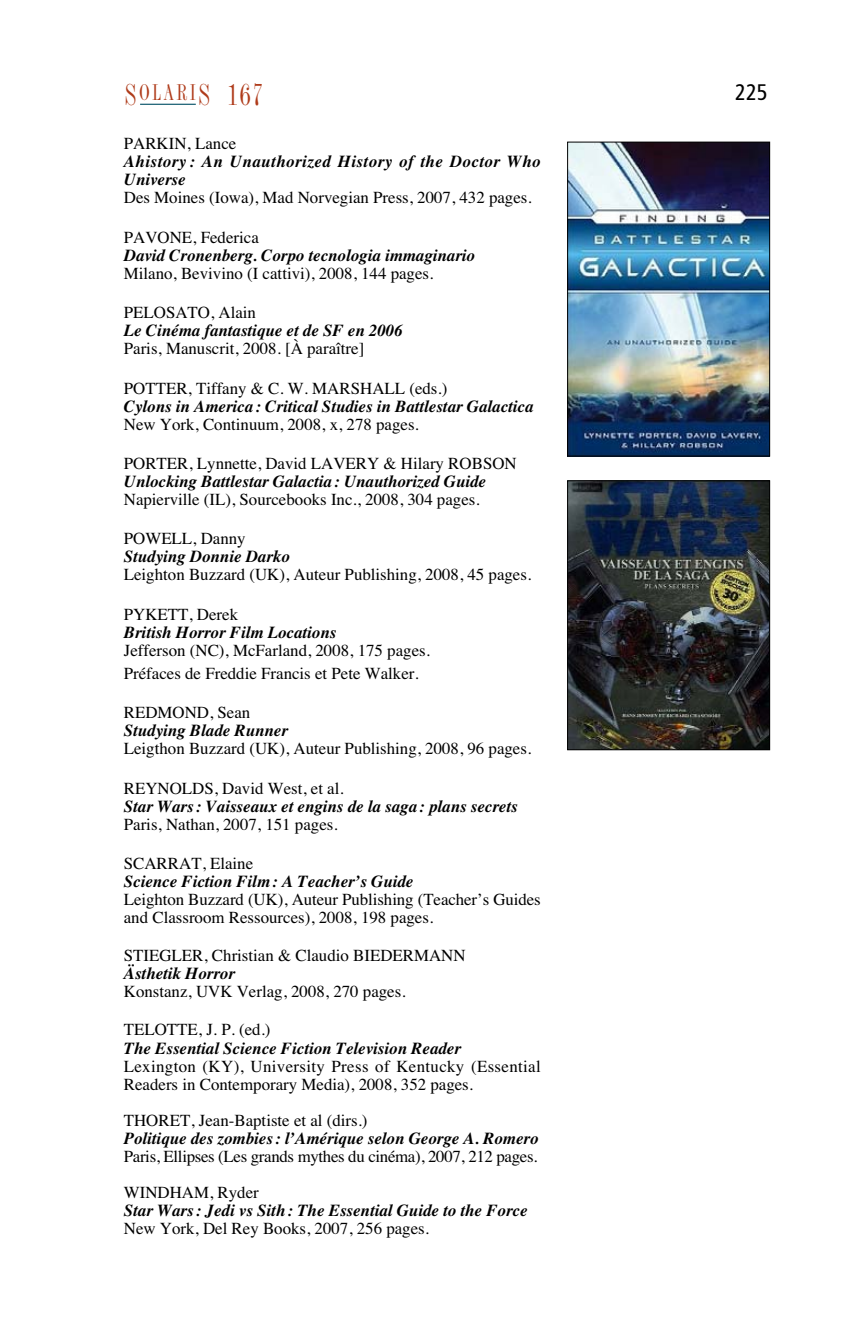
<style>
.page{position:relative;width:851px;height:1337px;background:#fff}
.page>*{position:absolute;margin:0;border:0;box-sizing:border-box;transform-origin:0 0}
.t1{font:31.5px "Fashion Compressed Plain";color:#af3b1a}
.t2{font:condensed 22.5px "Frutiger";color:#000}
.t3{font:16.88px/22.9px "Times";color:#000}
.t4{font:italic 700 16.88px "Times";color:#000}
.t5{font:16.88px/18px "Times";letter-spacing:.02em;color:#000}
.t6{font:16.88px/36px "Times";letter-spacing:-.02em;color:#000}
.t7{font:italic 700 16.88px/18px "Times";letter-spacing:.03em;color:#000}
</style>
<div class="page">
<hr style="left:140px;top:104px;width:56px;height:1px;background:#004e64">
<img style="left:569px;top:144px;width:199px;height:310px">
<div style="left:567px;top:142px;width:203px;height:314px;border:1px solid #000"></div>
<img style="left:569px;top:482px;width:199px;height:266px">
<div style="left:567px;top:480px;width:203px;height:270px;border:1px solid #000"></div>
<h1 class="t1" style="left:125px;top:82px;width:139px">S<sup>OLARI</sup>S 167</h1>
<h2 class="t2" style="left:735px;top:83px;width:34px">225</h2>
<p class="t3" style="left:124px;top:134px;width:114px">PARKIN, Lance</p>
<p class="t7" style="left:124px;top:154px;width:418px">Ahistory : An Unauthorized History of the Doctor Who<br>Universe</p>
<p class="t3" style="left:124px;top:188px;width:409px">Des Moines (Iowa), Mad Norvegian Press, 2007, 432 pages.</p>
<p class="t3" style="left:124px;top:227px;width:136px">PAVONE, Federica</p>
<p class="t4" style="left:124px;top:249px;width:353px">David Cronenberg. Corpo tecnologia immaginario</p>
<p class="t3" style="left:124px;top:263px;width:311px">Milano, Bevivino (I cattivi), 2008, 144 pages.</p>
<p class="t3" style="left:124px;top:303px;width:134px">PELOSATO, Alain</p>
<p class="t4" style="left:124px;top:324px;width:280px">Le Cinéma fantastique et de SF en 2006</p>
<p class="t3" style="left:124px;top:339px;width:242px">Paris, Manuscrit, 2008. [À paraître]</p>
<p class="t3" style="left:124px;top:378px;width:325px">POTTER, Tiffany &amp; C. W. MARSHALL (eds.)</p>
<p class="t4" style="left:124px;top:400px;width:411px">Cylons in America : Critical Studies in Battlestar Galactica</p>
<p class="t3" style="left:124px;top:414px;width:296px">New York, Continuum, 2008, x, 278 pages.</p>
<p class="t3" style="left:124px;top:453px;width:394px">PORTER, Lynnette, David LAVERY &amp; Hilary ROBSON</p>
<p class="t4" style="left:124px;top:475px;width:364px">Unlocking Battlestar Galactia : Unauthorized Guide</p>
<p class="t3" style="left:124px;top:489px;width:357px">Napierville (IL), Sourcebooks Inc., 2008, 304 pages.</p>
<p class="t3" style="left:124px;top:529px;width:123px">POWELL, Danny</p>
<p class="t4" style="left:124px;top:550px;width:167px">Studying Donnie Darko</p>
<p class="t3" style="left:124px;top:565px;width:409px">Leighton Buzzard (UK), Auteur Publishing, 2008, 45 pages.</p>
<p class="t3" style="left:124px;top:604px;width:116px">PYKETT, Derek</p>
<p class="t4" style="left:124px;top:626px;width:214px">British Horror Film Locations</p>
<p class="t3" style="left:124px;top:640px;width:307px">Jefferson (NC), McFarland, 2008, 175 pages.<br>Préfaces de Freddie Francis et Pete Walker.</p>
<p class="t3" style="left:124px;top:702px;width:128px">REDMOND, Sean</p>
<p class="t4" style="left:124px;top:724px;width:166px">Studying Blade Runner</p>
<p class="t3" style="left:124px;top:738px;width:409px">Leigthon Buzzard (UK), Auteur Publishing, 2008, 96 pages.</p>
<p class="t3" style="left:124px;top:778px;width:221px">REYNOLDS, David West, et al.</p>
<p class="t4" style="left:124px;top:799px;width:395px">Star Wars : Vaisseaux et engins de la saga : plans secrets</p>
<p class="t3" style="left:124px;top:814px;width:215px">Paris, Nathan, 2007, 151 pages.</p>
<p class="t3" style="left:124px;top:853px;width:131px">SCARRAT, Elaine</p>
<p class="t4" style="left:124px;top:875px;width:291px">Science Fiction Film : A Teacher’s Guide</p>
<p class="t3" style="left:124px;top:892px;width:418px;line-height:18px">Leighton Buzzard (UK), Auteur Publishing (Teacher’s Guides and Classroom Ressources), 2008, 198 pages.</p>
<p class="t3" style="left:124px;top:945px;width:343px">STIEGLER, Christian &amp; Claudio BIEDERMANN</p>
<p class="t4" style="left:124px;top:967px;width:113px">Ästhetik Horror</p>
<p class="t3" style="left:124px;top:981px;width:283px">Konstanz, UVK Verlag, 2008, 270 pages.</p>
<p class="t3" style="left:124px;top:1020px;width:148px">TELOTTE, J. P. (ed.)</p>
<p class="t4" style="left:124px;top:1041px;width:338px">The Essential Science Fiction Television Reader</p>
<p class="t5" style="left:124px;top:1058px;width:418px">Lexington (KY), University Press of Kentucky (Essential<br>Readers in Contemporary Media), 2008, 352 pages.</p>
<p class="t3" style="left:124px;top:1110px;width:245px">THORET, Jean-Baptiste et al (dirs.)</p>
<p class="t4" style="left:124px;top:1131px;width:416px">Politique des zombies : l’Amérique selon George A. Romero</p>
<p class="t6" style="left:124px;top:1139px;width:415px">Paris, Ellipses (Les grands mythes du cinéma), 2007, 212 pages.<br>WINDHAM, Ryder</p>
<p class="t4" style="left:124px;top:1203px;width:405px">Star Wars : Jedi vs Sith : The Essential Guide to the Force</p>
<p class="t3" style="left:124px;top:1218px;width:307px">New York, Del Rey Books, 2007, 256 pages.</p>
</div>
